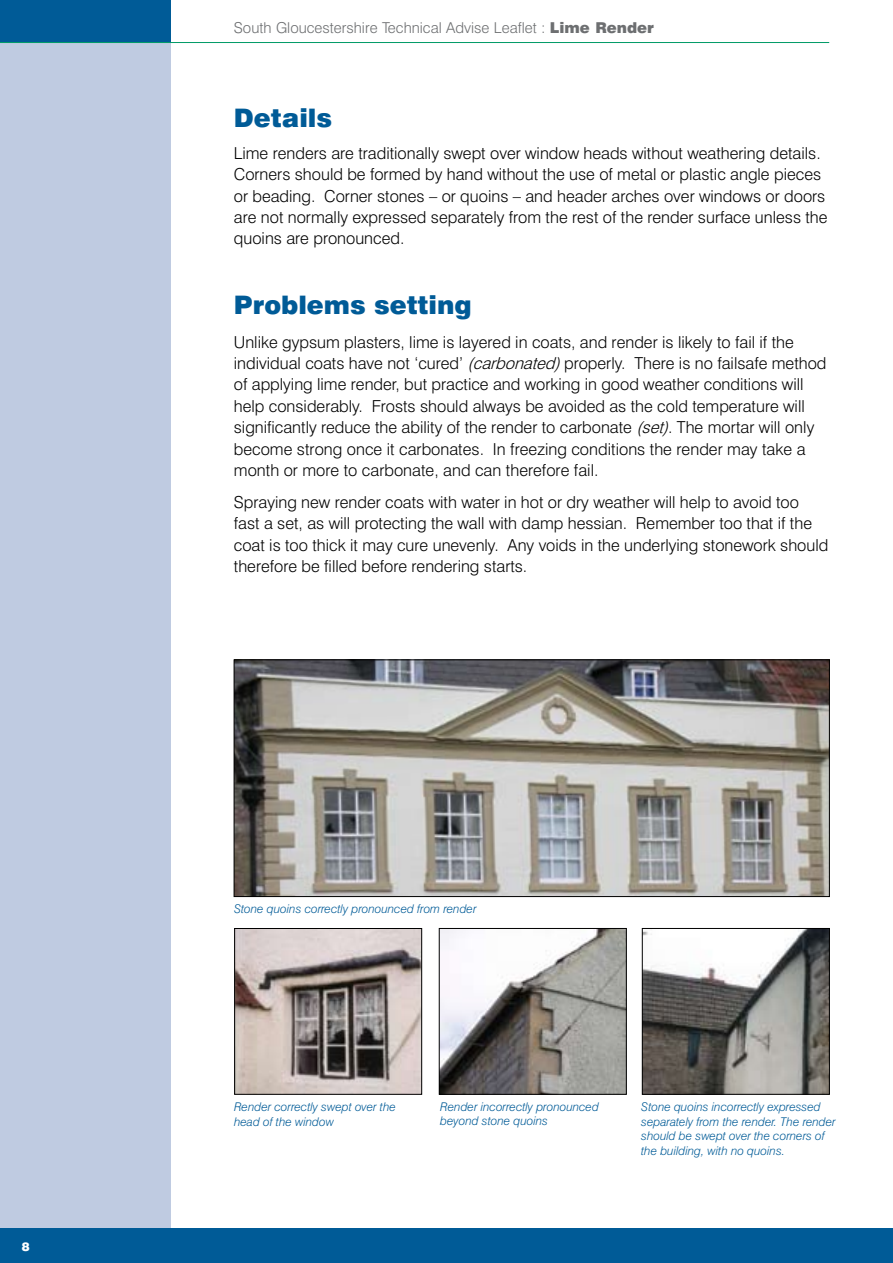
<style>
.page{position:relative;width:893px;height:1263px;background:#fff}
.page>*{position:absolute;margin:0;border:0;box-sizing:border-box;transform-origin:0 0}
.t1{font:900 25.5px "Swiss 721 BT";color:#005b97}
.t2{font:300 16.5px/21.3px "Swiss 721 BT";color:#000}
.t3{font:300 15px "Swiss 721 BT";color:#6d6f71}
.t4{font:italic 300 12px/14.4px "Swiss 721 BT";color:#005b97}
.t5{font:900 12px "Swiss 721 BT";color:#fff}
.s1{font-weight:900}
.s2{font-style:italic}
</style>
<div class="page">
<div style="left:0;top:0;width:170px;height:43px;background:#005b97"></div>
<div style="left:0;top:43px;width:170px;height:1220px;background:#bfcbe1"></div>
<hr style="left:0;top:42px;width:829px;height:1px;background:#009b67">
<div style="left:34px;top:1229px;width:859px;height:34px;background:#005b97"></div>
<hr style="left:34px;top:1229px;width:1px;height:34px;background:#fff">
<div style="left:0;top:1229px;width:34px;height:34px;background:#005b97"></div>
<img style="left:236px;top:930px;width:184px;height:162px">
<div style="left:234px;top:928px;width:188px;height:166px;border:1px solid #000"></div>
<img style="left:644px;top:930px;width:184px;height:162px">
<div style="left:642px;top:928px;width:188px;height:166px;border:1px solid #000"></div>
<img style="left:236px;top:662px;width:592px;height:233px">
<div style="left:234px;top:660px;width:596px;height:237px;border:1px solid #000"></div>
<img style="left:441px;top:930px;width:183px;height:162px">
<div style="left:439px;top:928px;width:187px;height:166px;border:1px solid #000"></div>
<p class="t5" style="left:22px;top:1239px;width:9px">8</p>
<p class="t3" style="left:234px;top:19px;width:422px">South Gloucestershire Technical Advise Leaflet : <span class="s1">Lime Render</span></p>
<h1 class="t1" style="left:234px;top:102px;width:100px">Details</h1>
<p class="t2" style="left:234px;top:142px;width:595px">Lime renders are traditionally swept over window heads without weathering details.<br>Corners should be formed by hand without the use of metal or plastic angle pieces or beading. Corner stones – or quoins – and header arches over windows or doors are not normally expressed separately from the rest of the render surface unless the quoins are pronounced.</p>
<h1 class="t1" style="left:234px;top:289px;width:239px">Problems setting</h1>
<p class="t2" style="left:234px;top:331px;width:594px">Unlike gypsum plasters, lime is layered in coats, and render is likely to fail if the individual coats have not ‘cured’ <span class="s2">(carbonated)</span>properly. There is no failsafe method of applying lime render, but practice and working in good weather conditions will help considerably. frosts should always be avoided as the cold temperature will significantly reduce the ability of the render to carbonate <span class="s2">(set)</span>. The mortar will only become strong once it carbonates. In freezing conditions the render may take a month or more to carbonate, and can therefore fail.</p>
<p class="t2" style="left:234px;top:491px;width:596px">Spraying new render coats with water in hot or dry weather will help to avoid too fast a set, as will protecting the wall with damp hessian. Remember too that if the coat is too thick it may cure unevenly. Any voids in the underlying stonework should therefore be filled before rendering starts.</p>
<p class="t4" style="left:234px;top:901px;width:244px">Stone quoins correctly pronounced from render</p>
<p class="t4" style="left:440px;top:1099px;width:160px">Render incorrectly pronounced beyond stone quoins</p>
<p class="t4" style="left:234px;top:1100px;width:163px">Render correctly swept over the head of the window</p>
<p class="t4" style="left:641px;top:1100px;width:196px">Stone quoins incorrectly expressed separately from the render. The render should be swept over the corners of the building, with no quoins.</p>
</div>
